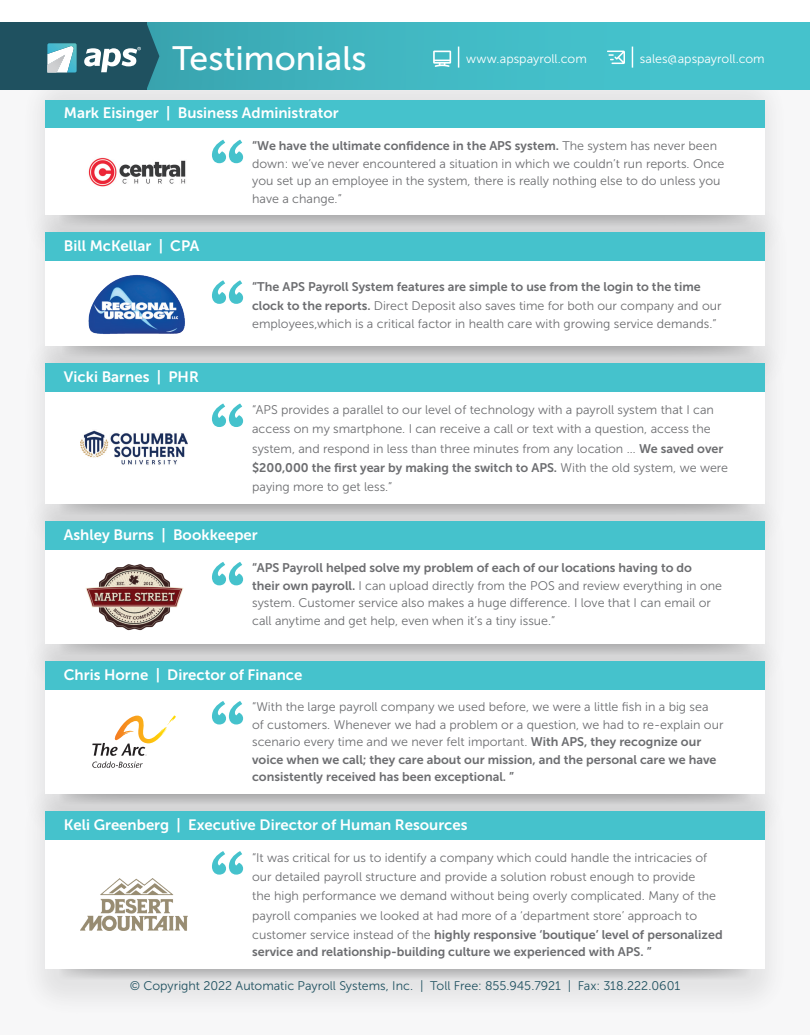
<style>
.page{position:relative;width:810px;height:1035px;background:#fff}
.page>*{position:absolute;margin:0;border:0;box-sizing:border-box;transform-origin:0 0}
.Header_Title{font:700 86.12px "Abril Text";color:#45c2cc}
.t1{font:33.75px "Museo Sans 500";color:#fff}
.Header_Title-2{font:15px "Museo Sans 700";color:#fff}
.APS_Paragraph{font:12.5px/17.5px "Museo Sans 300";color:#6c6d70}
.APS_Paragraph-2{font:12.5px/19.4px "Museo Sans 700";color:#6c6d70}
.t2{font:12.5px "Museo Sans 300";color:#1f5160}
.t3{font:12.5px "Museo Sans 300";letter-spacing:.005em;color:#fff}
.s1{font-family:"Museo Sans 700"}
.s2{font-family:"Museo Sans 300"}
</style>
<div class="page">
<div style="left:0;top:90px;width:810px;height:945px;background:#f7f7f8"></div>
<div style="left:20px;top:67px;width:770px;height:198px;background:#3e3e3f;opacity:.16"></div>
<div style="left:23px;top:200px;width:770px;height:196px;background:#3e3e3f;opacity:.16"></div>
<div style="left:20px;top:629px;width:770px;height:214px;background:#f2f2f3"></div>
<div style="left:20px;top:489px;width:770px;height:204px;background:#3e3e3f;opacity:.16"></div>
<svg style="left:56px;top:525px;width:698px;height:132px;background:#c9c9ca"></svg>
<div style="left:20px;top:331px;width:770px;height:222px;background:#3e3e3f;opacity:.16"></div>
<svg style="left:56px;top:367px;width:698px;height:150px;background:#c3c3c4"></svg>
<div style="left:20px;top:779px;width:770px;height:239px;background:#3e3e3f;opacity:.16"></div>
<svg style="left:56px;top:815px;width:698px;height:167px;background:#cececf"></svg>
<div style="left:45px;top:100px;width:720px;height:28px;background:#45c2cc"></div>
<div style="left:45px;top:232px;width:720px;height:29px;background:#45c2cc"></div>
<div style="left:45px;top:363px;width:720px;height:29px;background:#45c2cc"></div>
<div style="left:45px;top:661px;width:720px;height:29px;background:#45c2cc"></div>
<div style="left:45px;top:521px;width:720px;height:29px;background:#45c2cc"></div>
<div style="left:45px;top:811px;width:720px;height:29px;background:#45c2cc"></div>
<div style="left:45px;top:128px;width:720px;height:87px;background:#fff"></div>
<div style="left:45px;top:261px;width:720px;height:85px;background:#fff"></div>
<div style="left:45px;top:392px;width:720px;height:112px;background:#fff"></div>
<div style="left:45px;top:690px;width:720px;height:104px;background:#fff"></div>
<div style="left:45px;top:550px;width:720px;height:93px;background:#fff"></div>
<div style="left:45px;top:840px;width:720px;height:129px;background:#fff"></div>
<img style="left:88px;top:157px;width:98px;height:30px">
<img style="left:88px;top:274px;width:97px;height:60px">
<svg style="left:92px;top:716px;width:84px;height:52px"></svg>
<img style="left:81px;top:878px;width:107px;height:52px">
<img style="left:81px;top:430px;width:106px;height:35px">
<img style="left:85px;top:564px;width:99px;height:67px">
<div style="left:0;top:22px;width:810px;height:68px;background:#45c2cc"></div>
<div style="left:136px;top:22px;width:516px;height:68px;background:linear-gradient(to right,#3aa5b0,#46c5cf)"></div>
<div style="left:0;top:22px;width:146px;height:68px;background:#1f5160"></div>
<svg style="left:432px;top:46px;width:20px;height:26px"></svg>
<svg style="left:458px;top:47px;width:1px;height:21px"></svg>
<svg style="left:606px;top:46px;width:20px;height:26px"></svg>
<svg style="left:632px;top:47px;width:1px;height:21px"></svg>
<svg style="left:47px;top:43px;width:30px;height:30px"></svg>
<svg style="left:84px;top:22px;width:75px;height:68px"></svg>
<h2 class="t1" style="left:173px;top:39px;width:195px">Testimonials</h2>
<p class="t3" style="left:466px;top:52px;width:122px">www.apspayroll.com</p>
<p class="t3" style="left:640px;top:52px;width:126px">sales@apspayroll.com</p>
<p class="Header_Title-2" style="left:64px;top:105px;width:276px">Mark Eisinger | Business Administrator</p>
<p class="Header_Title" style="left:207px;top:111px;width:40px">“</p>
<p class="APS_Paragraph" style="left:252px;top:137px;width:474px"><span class="s1">“We have the ultimate confidence in the APS system.</span> The system has never been down: we’ve never encountered a situation in which we couldn’t run reports. Once you set up an employee in the system, there is really nothing else to do unless you have a change.”</p>
<p class="Header_Title-2" style="left:64px;top:238px;width:137px">Bill McKellar | CPA</p>
<p class="Header_Title" style="left:207px;top:252px;width:40px">“</p>
<p class="APS_Paragraph-2" style="left:252px;top:277px;width:471px">“The APS Payroll System features are simple to use from the login to the time clock to the reports. <span class="s2">Direct Deposit also saves time for both our company and our</span></p>
<p class="APS_Paragraph" style="left:252px;top:315px;width:466px">employees,which is a critical factor in health care with growing service demands.”</p>
<p class="Header_Title-2" style="left:64px;top:369px;width:137px">Vicki Barnes | PHR</p>
<p class="Header_Title" style="left:207px;top:375px;width:40px">“</p>
<p class="APS_Paragraph" style="left:252px;top:400px;width:478px;line-height:19.4px">“APS provides a parallel to our level of technology with a payroll system that I can access on my smartphone. I can receive a call or text with a question, access the system, and respond in less than three minutes from any location … <span class="s1">We saved over $200,000 the first year by making the switch to APS.</span> With the old system, we were paying more to get less.”</p>
<p class="Header_Title-2" style="left:64px;top:527px;width:195px">Ashley Burns | Bookkeeper</p>
<p class="Header_Title" style="left:207px;top:533px;width:40px">“</p>
<p class="APS_Paragraph" style="left:252px;top:559px;width:472px"><span class="s1">“APS Payroll helped solve my problem of each of our locations having to do their own payroll.</span> I can upload directly from the POS and review everything in one system. Customer service also makes a huge difference. I love that I can email or call anytime and get help, even when it’s a tiny issue.”</p>
<p class="Header_Title-2" style="left:64px;top:666px;width:240px">Chris Horne | Director of Finance</p>
<p class="Header_Title" style="left:207px;top:672px;width:40px">“</p>
<p class="APS_Paragraph" style="left:252px;top:698px;width:473px">“With the large payroll company we used before, we were a little fish in a big sea<br>of customers. Whenever we had a problem or a question, we had to re-explain our scenario every time and we never felt important. <span class="s1">With APS, they recognize our voice when we call; they care about our mission, and the personal care we have consistently received has been exceptional. ”</span></p>
<p class="Header_Title-2" style="left:64px;top:816px;width:405px">Keli Greenberg | Executive Director of Human Resources</p>
<p class="Header_Title" style="left:207px;top:823px;width:40px">“</p>
<p class="APS_Paragraph" style="left:252px;top:848px;width:472px;line-height:19.4px">“It was critical for us to identify a company which could handle the intricacies of our detailed payroll structure and provide a solution robust enough to provide<br>the high performance we demand without being overly complicated. Many of the payroll companies we looked at had more of a ‘department store’ approach to customer service instead of the <span class="s1">highly responsive ‘boutique’ level of personalized</span></p>
<p class="APS_Paragraph-2" style="left:252px;top:942px;width:401px">service and relationship-building culture we experienced with APS. ”</p>
<p class="t2" style="left:130px;top:979px;width:552px">© Copyright 2022 Automatic Payroll Systems, Inc. | Toll Free: 855.945.7921 | Fax: 318.222.0601</p>
</div>
